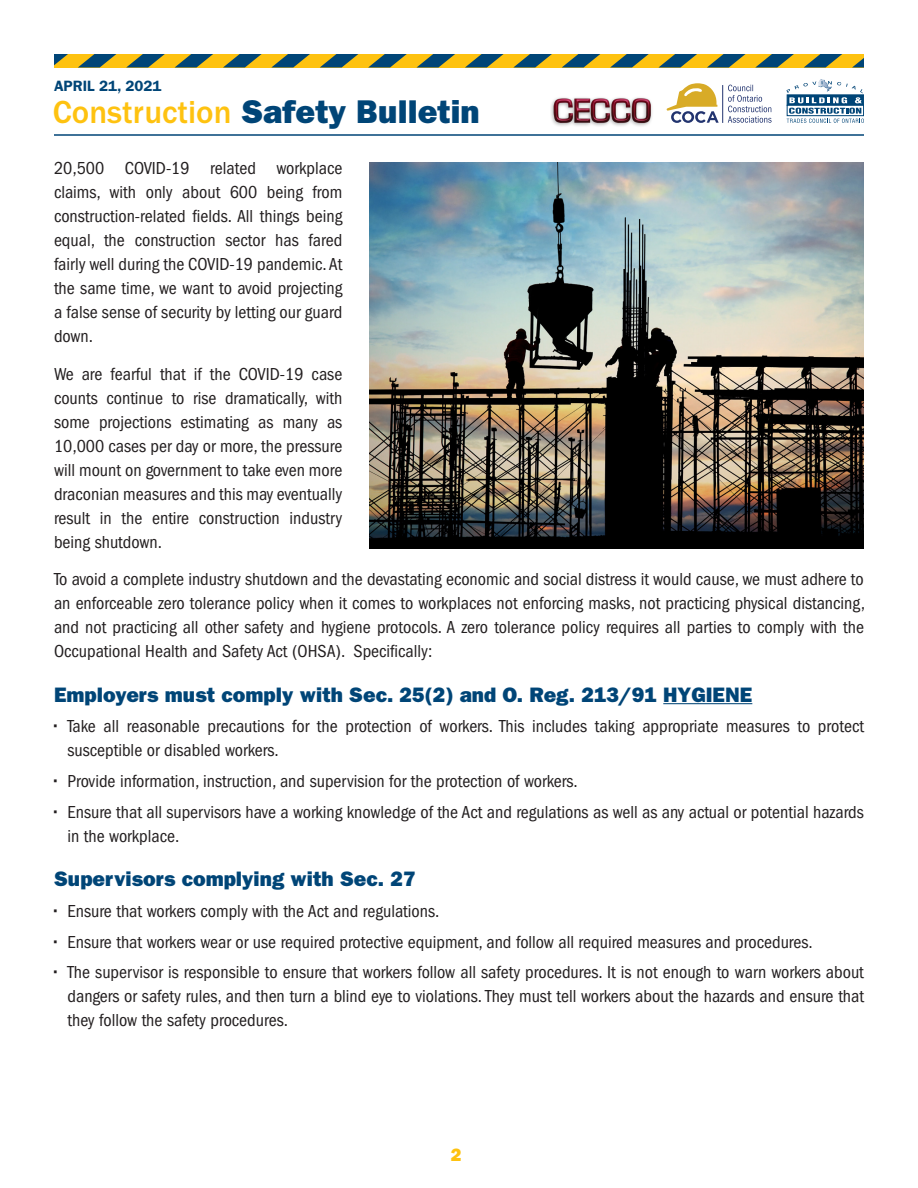
<style>
.page{position:relative;width:918px;height:1188px;background:#fff}
.page>*{position:absolute;margin:0;border:0;box-sizing:border-box;transform-origin:0 0}
.t1{font:33px "ITC Franklin Gothic Std Hvy";color:#004577}
.Subhead{font:21px "ITC Franklin Gothic Std Hvy";color:#004577}
.t2{font:condensed 18px/24px "ITC Franklin Gothic Std";color:#231f20;text-align:justify}
.t3{font:18px "ITC Franklin Gothic Std Hvy";color:#fec210}
.t4{font:600 15px "ITC Franklin Gothic Std";color:#004577}
.s1{font-family:"ITC Franklin Gothic Std";font-weight:500;color:#fec210}
.s2{font-family:"ITC Franklin Gothic Std Dm Cd";font-stretch:normal}
</style>
<div class="page">
<hr style="left:663px;top:703px;width:89px;height:1px;background:#004577">
<div style="left:54px;top:54px;width:810px;height:14px;background:#fec210"></div>
<svg style="left:54px;top:54px;width:14px;height:11px"></svg>
<svg style="left:78px;top:54px;width:38px;height:14px"></svg>
<svg style="left:126px;top:54px;width:39px;height:14px"></svg>
<svg style="left:175px;top:54px;width:38px;height:14px"></svg>
<svg style="left:223px;top:54px;width:39px;height:14px"></svg>
<svg style="left:271px;top:54px;width:39px;height:14px"></svg>
<svg style="left:320px;top:54px;width:38px;height:14px"></svg>
<svg style="left:368px;top:54px;width:39px;height:14px"></svg>
<svg style="left:417px;top:54px;width:38px;height:14px"></svg>
<svg style="left:465px;top:54px;width:39px;height:14px"></svg>
<svg style="left:513px;top:54px;width:39px;height:14px"></svg>
<svg style="left:562px;top:54px;width:38px;height:14px"></svg>
<svg style="left:610px;top:54px;width:39px;height:14px"></svg>
<svg style="left:659px;top:54px;width:38px;height:14px"></svg>
<svg style="left:707px;top:54px;width:39px;height:14px"></svg>
<svg style="left:755px;top:54px;width:39px;height:14px"></svg>
<svg style="left:804px;top:54px;width:38px;height:14px"></svg>
<svg style="left:852px;top:58px;width:12px;height:10px"></svg>
<svg style="left:786px;top:79px;width:78px;height:44px"></svg>
<img style="left:551px;top:97px;width:101px;height:29px">
<hr style="left:722px;top:85px;width:1px;height:38px;background:#22346f">
<svg style="left:667px;top:83px;width:52px;height:40px"></svg>
<svg style="left:728px;top:85px;width:44px;height:38px"></svg>
<hr style="left:54px;top:134px;width:810px;height:2px;background:#004577">
<img style="left:369px;top:162px;width:495px;height:387px">
<p class="t4" style="left:54px;top:77px;width:109px">APRIL 21, 2021</p>
<p class="t1" style="left:53px;top:92px;width:428px"><span class="s1">Construction</span> Safety Bulletin</p>
<p class="t2" style="left:54px;top:157px;width:290px">20,500 COVID-19 related workplace claims, with only about 600 being from construction-related fields. All things being equal, the construction sector has fared fairly well during the COVID-19 pandemic. At the same time, we want to avoid projecting a false sense of security by letting our guard down.</p>
<p class="t2" style="left:54px;top:362px;width:290px">We are fearful that if the COVID-19 case counts continue to rise dramatically, with some projections estimating as many as 10,000 cases per day or more, the pressure will mount on government to take even more draconian measures and this may eventually result in the entire construction industry being shutdown.</p>
<p class="t2" style="left:54px;top:568px;width:812px">To avoid a complete industry shutdown and the devastating economic and social distress it would cause, we must adhere to an enforceable zero tolerance policy when it comes to workplaces not enforcing masks, not practicing physical distancing, and not practicing all other safety and hygiene protocols. A zero tolerance policy requires all parties to comply with the Occupational Health and Safety Act (OHSA). Specifically:</p>
<p class="Subhead" style="left:54px;top:682px;width:700px">Employers must comply with Sec. 25(2) and O. Reg. 213/91 HYGIENE</p>
<p class="t2" style="left:68px;top:715px;width:798px;text-indent:-14px"><span class="s2">•</span> Take all reasonable precautions for the protection of workers. This includes taking appropriate measures to protect susceptible or disabled workers.</p>
<p class="t2" style="left:54px;top:769px;width:525px"><span class="s2">•</span> Provide information, instruction, and supervision for the protection of workers.</p>
<p class="t2" style="left:68px;top:800px;width:798px;text-indent:-14px"><span class="s2">•</span> Ensure that all supervisors have a working knowledge of the Act and regulations as well as any actual or potential hazards in the workplace.</p>
<p class="Subhead" style="left:54px;top:867px;width:363px">Supervisors complying with Sec. 27</p>
<p class="t2" style="left:54px;top:899px;width:387px"><span class="s2">•</span> Ensure that workers comply with the Act and regulations.</p>
<p class="t2" style="left:54px;top:930px;width:760px"><span class="s2">•</span> Ensure that workers wear or use required protective equipment, and follow all required measures and procedures.</p>
<p class="t2" style="left:68px;top:961px;width:798px;text-indent:-14px"><span class="s2">•</span> The supervisor is responsible to ensure that workers follow all safety procedures. It is not enough to warn workers about dangers or safety rules, and then turn a blind eye to violations. They must tell workers about the hazards and ensure that they follow the safety procedures.</p>
<p class="t3" style="left:451px;top:1144px;width:12px">2</p>
</div>
